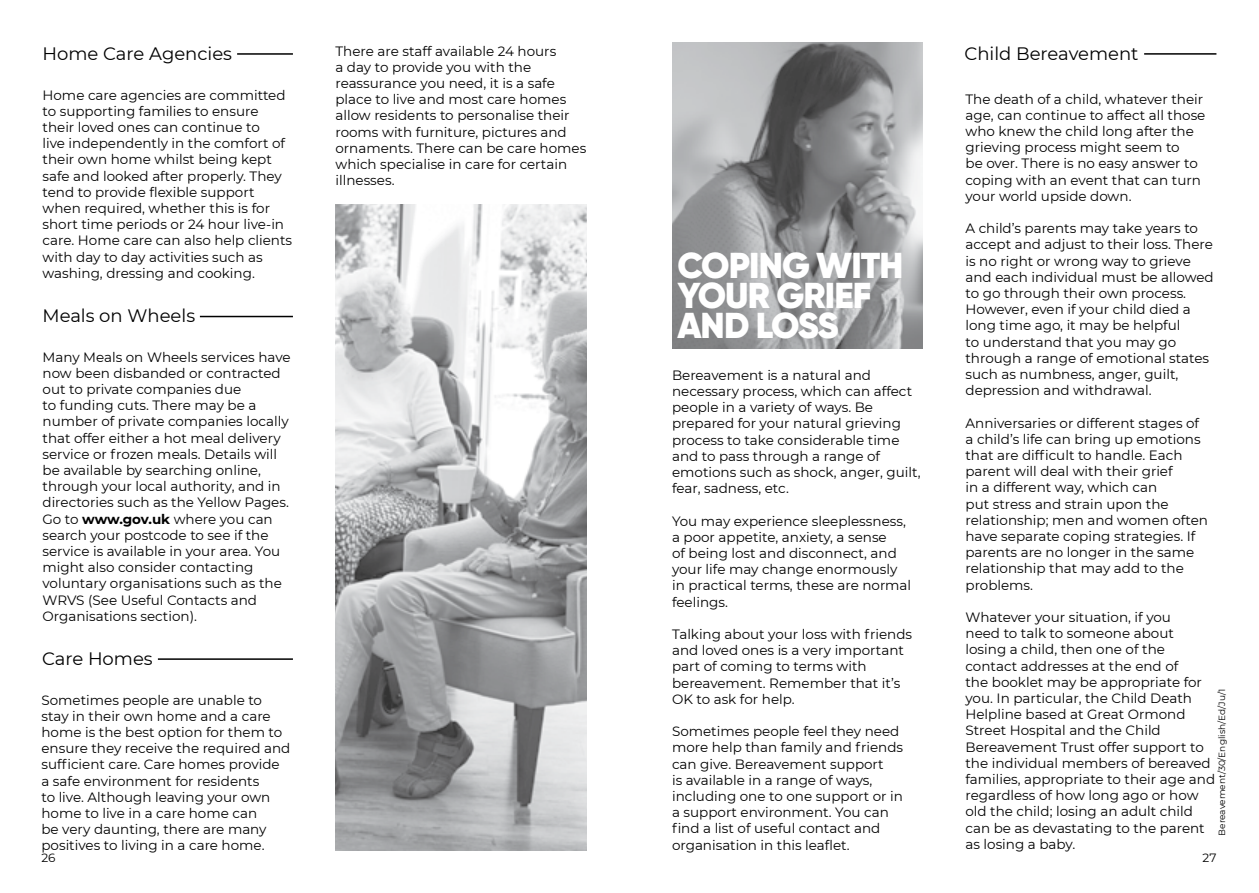
<style>
.page{position:relative;width:1259px;height:893px;background:#fff}
.page>*{position:absolute;margin:0;border:0;box-sizing:border-box;transform-origin:0 0}
.t1{font:900 36px/30px "Gilroy";letter-spacing:-.025em;color:#fff}
.t2{font:18px "Montserrat";color:#000}
.t3{font:13.5px/16.2px "Montserrat";color:#000}
.t4{font:12px "Montserrat";color:#000}
.t5{font:9px "Montserrat";color:#000}
.s1{font-weight:700}
</style>
<div class="page">
<hr style="left:1144px;top:53px;width:72px;height:2px;background:#000">
<hr style="left:158px;top:658px;width:135px;height:2px;background:#000">
<hr style="left:237px;top:53px;width:56px;height:2px;background:#000">
<hr style="left:200px;top:316px;width:93px;height:1px;background:#000">
<img style="left:335px;top:205px;width:251px;height:645px">
<img style="left:672px;top:43px;width:251px;height:306px">
<p class="t3" style="left:335px;top:42px;width:252px">There are staff available 24 hours<br>a day to provide you with the reassurance you need, it is a safe place to live and most care homes allow residents to personalise their rooms with furniture, pictures and ornaments. There can be care homes which specialise in care for certain illnesses.</p>
<p class="t2" style="left:43px;top:41px;width:191px">Home Care Agencies</p>
<p class="t3" style="left:43px;top:86px;width:245px">Home care agencies are committed to supporting families to ensure their loved ones can continue to live independently in the comfort of their own home whilst being kept safe and looked after properly. They</p>
<p class="t3" style="left:43px;top:183px;width:213px">tend to provide flexible support</p>
<p class="t3" style="left:43px;top:200px;width:229px">when required, whether this is for</p>
<p class="t3" style="left:43px;top:216px;width:243px">short time periods or 24 hour live-in</p>
<p class="t3" style="left:43px;top:232px;width:251px">care. Home care can also help clients with day to day activities such as washing, dressing and cooking.</p>
<p class="t2" style="left:43px;top:303px;width:154px">Meals on Wheels</p>
<p class="t3" style="left:43px;top:348px;width:250px">Many Meals on Wheels services have now been disbanded or contracted out to private companies due<br>to funding cuts. There may be a number of private companies locally that offer either a hot meal delivery service or frozen meals. Details will be available by searching online, through your local authority, and in directories such as the Yellow Pages.<br>Go to <span class="s1">www.gov.uk</span> where you can search your postcode to see if the service is available in your area. You might also consider contacting voluntary organisations such as the WRVS (See Useful Contacts and Organisations section).</p>
<p class="t2" style="left:42px;top:646px;width:112px">Care Homes</p>
<p class="t3" style="left:41px;top:691px;width:250px">Sometimes people are unable to stay in their own home and a care home is the best option for them to ensure they receive the required and</p>
<p class="t3" style="left:41px;top:756px;width:240px">sufficient care. Care homes provide</p>
<p class="t3" style="left:41px;top:772px;width:230px">a safe environment for residents to live. Although leaving your own home to live in a care home can be very daunting, there are many positives to living in a care home.</p>
<p class="t2" style="left:964px;top:41px;width:176px">Child Bereavement</p>
<p class="t3" style="left:965px;top:90px;width:241px">The death of a child, whatever their age, can continue to affect all those who knew the child long after the grieving process might seem to<br>be over. There is no easy answer to coping with an event that can turn your world upside down.</p>
<p class="t3" style="left:965px;top:220px;width:250px">A child’s parents may take years to accept and adjust to their loss. There is no right or wrong way to grieve and each individual must be allowed to go through their own process.<br>However, even if your child died a long time ago, it may be helpful<br>to understand that you may go through a range of emotional states such as numbness, anger, guilt, depression and withdrawal.</p>
<p class="t3" style="left:965px;top:414px;width:237px">Anniversaries or different stages of a child’s life can bring up emotions</p>
<p class="t3" style="left:965px;top:447px;width:218px">that are difficult to handle. Each</p>
<p class="t3" style="left:965px;top:463px;width:244px">parent will deal with their grief<br>in a different way, which can<br>put stress and strain upon the relationship; men and women often have separate coping strategies. If parents are no longer in the same relationship that may add to the problems.</p>
<p class="t3" style="left:965px;top:609px;width:251px">Whatever your situation, if you<br>need to talk to someone about losing a child, then one of the contact addresses at the end of<br>the booklet may be appropriate for you. In particular, the Child Death<br>Helpline based at Great Ormond<br>Street Hospital and the Child<br>Bereavement Trust offer support to the individual members of bereaved families, appropriate to their age and regardless of how long ago or how old the child; losing an adult child can be as devastating to the parent as losing a baby.</p>
<p class="t1" style="left:677px;top:251px;width:228px">COPING WITH<br>YOUR GRIEF<br>AND LOSS</p>
<p class="t3" style="left:672px;top:366px;width:250px">Bereavement is a natural and necessary process, which can affect people in a variety of ways. Be prepared for your natural grieving process to take considerable time and to pass through a range of emotions such as shock, anger, guilt, fear, sadness, etc.</p>
<p class="t3" style="left:672px;top:512px;width:241px">You may experience sleeplessness, a poor appetite, anxiety, a sense<br>of being lost and disconnect, and your life may change enormously in practical terms, these are normal feelings.</p>
<p class="t3" style="left:672px;top:626px;width:242px">Talking about your loss with friends and loved ones is a very important part of coming to terms with bereavement. Remember that it’s<br>OK to ask for help.</p>
<p class="t3" style="left:672px;top:723px;width:232px">Sometimes people feel they need more help than family and friends can give. Bereavement support<br>is available in a range of ways, including one to one support or in a support environment. You can</p>
<p class="t3" style="left:672px;top:820px;width:210px">find a list of useful contact and organisation in this leaflet.</p>
<p class="t5" style="left:1215px;top:836px;width:148px;rotate:-90deg">Bereavement/30/English/Ed/Ju/1</p>
<p class="t4" style="left:41px;top:849px;width:16px">26</p>
<p class="t4" style="left:1202px;top:849px;width:15px">27</p>
</div>
